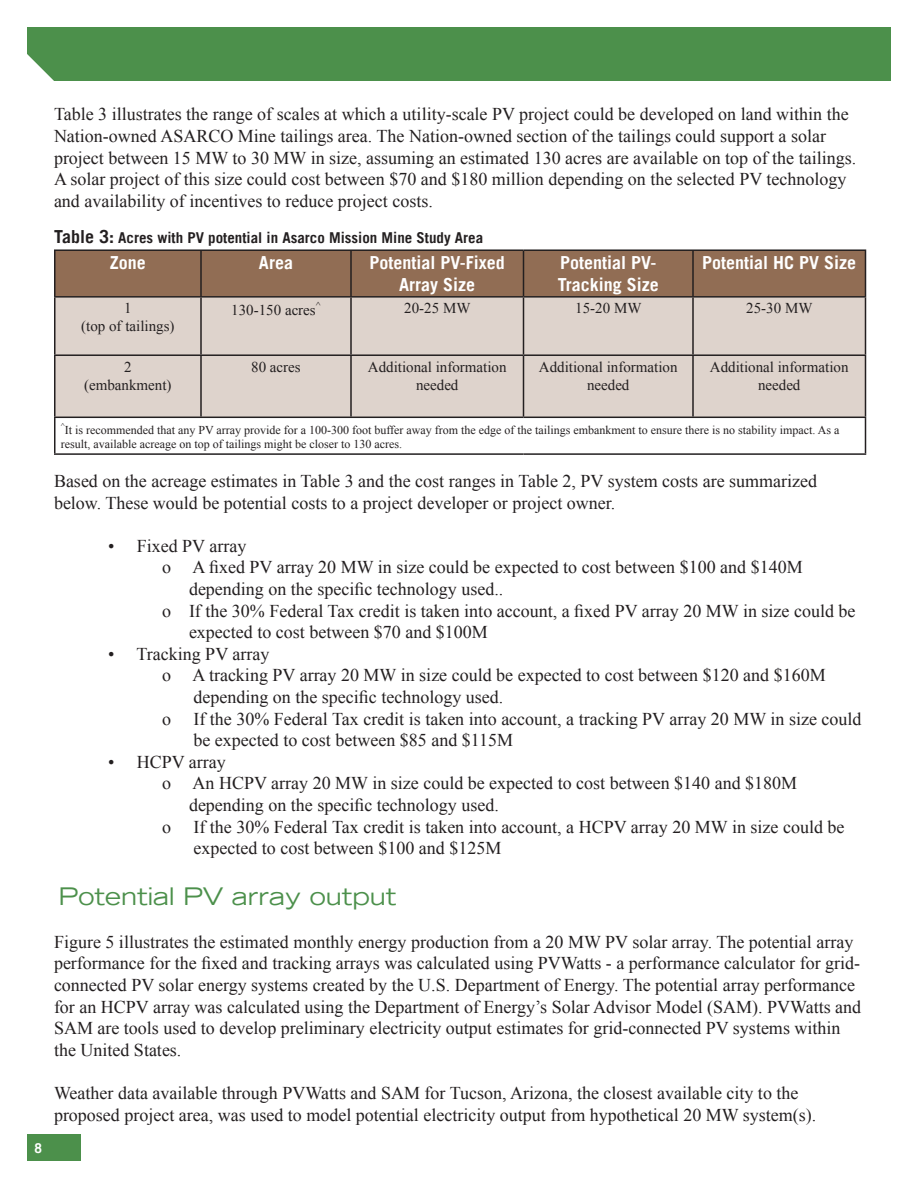
<style>
.page{position:relative;width:918px;height:1188px;background:#fff}
.page>*{position:absolute;margin:0;border:0;box-sizing:border-box;transform-origin:0 0}
.t1{font:expanded 24px "Trade Gothic LT";color:#4c904b}
.t2{font:18px/21.6px "Times New Roman";color:#231f20}
.t3{font:700 18px/21.6px "Trade Gothic LT";color:#fff;text-align:center}
.t4{font:15px/18px "Times New Roman";color:#231f20;text-align:center}
.t5{font:700 15px "Trade Gothic LT";color:#231f20}
.t6{font:700 13.5px "Trade Gothic LT";color:#fff}
.t7{font:12px/14.4px "Times New Roman";color:#231f20}
.s1{font-size:18px}
</style>
<div class="page">
<div style="left:27px;top:27px;width:864px;height:54px;background:#4c904b"></div>
<div style="left:27px;top:1134px;width:54px;height:27px;background:#4c904b"></div>
<svg style="left:27px;top:54px;width:27px;height:27px"></svg>
<div style="left:56px;top:251px;width:809px;height:45px;background:#916d54"></div>
<div style="left:56px;top:298px;width:809px;height:56px;background:#ded3cc"></div>
<div style="left:56px;top:356px;width:809px;height:61px;background:#ded3cc"></div>
<hr style="left:54px;top:249px;width:147px;height:2px;background:#231f20">
<hr style="left:54px;top:251px;width:2px;height:45px;background:#231f20">
<hr style="left:201px;top:249px;width:150px;height:2px;background:#231f20">
<hr style="left:200px;top:251px;width:2px;height:45px;background:#231f20">
<hr style="left:351px;top:249px;width:173px;height:2px;background:#231f20">
<hr style="left:350px;top:251px;width:2px;height:45px;background:#231f20">
<hr style="left:524px;top:249px;width:169px;height:2px;background:#231f20">
<hr style="left:523px;top:251px;width:1px;height:45px;background:#231f20">
<hr style="left:693px;top:249px;width:173px;height:2px;background:#231f20">
<hr style="left:692px;top:251px;width:2px;height:45px;background:#231f20">
<hr style="left:865px;top:251px;width:1px;height:45px;background:#231f20">
<hr style="left:54px;top:296px;width:147px;height:2px;background:#231f20">
<hr style="left:54px;top:298px;width:2px;height:56px;background:#231f20">
<hr style="left:201px;top:296px;width:150px;height:2px;background:#231f20">
<hr style="left:200px;top:298px;width:2px;height:56px;background:#231f20">
<hr style="left:351px;top:296px;width:173px;height:2px;background:#231f20">
<hr style="left:350px;top:298px;width:2px;height:56px;background:#231f20">
<hr style="left:524px;top:296px;width:169px;height:2px;background:#231f20">
<hr style="left:523px;top:298px;width:1px;height:56px;background:#231f20">
<hr style="left:693px;top:296px;width:173px;height:2px;background:#231f20">
<hr style="left:692px;top:298px;width:2px;height:56px;background:#231f20">
<hr style="left:865px;top:298px;width:1px;height:56px;background:#231f20">
<hr style="left:54px;top:354px;width:147px;height:2px;background:#231f20">
<hr style="left:54px;top:356px;width:2px;height:61px;background:#231f20">
<hr style="left:201px;top:354px;width:150px;height:2px;background:#231f20">
<hr style="left:200px;top:356px;width:2px;height:61px;background:#231f20">
<hr style="left:351px;top:354px;width:173px;height:2px;background:#231f20">
<hr style="left:350px;top:356px;width:2px;height:61px;background:#231f20">
<hr style="left:524px;top:354px;width:169px;height:2px;background:#231f20">
<hr style="left:523px;top:356px;width:1px;height:61px;background:#231f20">
<hr style="left:693px;top:354px;width:173px;height:2px;background:#231f20">
<hr style="left:692px;top:356px;width:2px;height:61px;background:#231f20">
<hr style="left:865px;top:356px;width:1px;height:61px;background:#231f20">
<hr style="left:54px;top:417px;width:147px;height:1px;background:#231f20">
<hr style="left:54px;top:418px;width:2px;height:35px;background:#231f20">
<hr style="left:201px;top:417px;width:150px;height:1px;background:#231f20">
<hr style="left:351px;top:417px;width:173px;height:1px;background:#231f20">
<hr style="left:524px;top:417px;width:169px;height:1px;background:#231f20">
<hr style="left:693px;top:417px;width:173px;height:1px;background:#231f20">
<hr style="left:865px;top:418px;width:1px;height:35px;background:#231f20">
<hr style="left:54px;top:453px;width:147px;height:2px;background:#231f20">
<hr style="left:201px;top:453px;width:150px;height:2px;background:#231f20">
<hr style="left:351px;top:453px;width:173px;height:2px;background:#231f20">
<hr style="left:524px;top:453px;width:169px;height:2px;background:#231f20">
<hr style="left:693px;top:453px;width:173px;height:2px;background:#231f20">
<p class="t6" style="left:34px;top:1139px;width:9px">8</p>
<p class="t2" style="left:54px;top:103px;width:804px">Table 3 illustrates the range of scales at which a utility-scale PV project could be developed on land within the Nation-owned ASARCO Mine tailings area. The Nation-owned section of the tailings could support a solar project between 15 MW to 30 MW in size, assuming an estimated 130 acres are available on top of the tailings.<br>A solar project of this size could cost between $70 and $180 million depending on the selected PV technology and availability of incentives to reduce project costs.</p>
<p class="t5" style="left:54px;top:229px;width:431px"><span class="s1">Table 3:</span> Acres with PV potential in Asarco Mission Mine Study Area</p>
<p class="t3" style="left:110px;top:252px;width:37px">Zone</p>
<p class="t3" style="left:259px;top:252px;width:36px">Area</p>
<p class="t3" style="left:370px;top:252px;width:137px">Potential PV-Fixed<br>Array Size</p>
<p class="t3" style="left:558px;top:252px;width:103px;text-align:left">Potential PV-<br>Tracking Size</p>
<p class="t3" style="left:702px;top:252px;width:156px">Potential HC PV Size</p>
<p class="t4" style="left:124px;top:299px;width:9px">1</p>
<p class="t4" style="left:81px;top:317px;width:95px">(top of tailings)</p>
<p class="t4" style="left:231px;top:301px;width:91px">130-150 acres<sup>^</sup></p>
<p class="t4" style="left:404px;top:299px;width:68px">20-25 MW</p>
<p class="t4" style="left:575px;top:299px;width:68px">15-20 MW</p>
<p class="t4" style="left:746px;top:299px;width:68px">25-30 MW</p>
<p class="t4" style="left:251px;top:357px;width:51px">80 acres</p>
<p class="t4" style="left:368px;top:357px;width:140px">Additional information needed</p>
<p class="t4" style="left:539px;top:357px;width:140px">Additional information needed</p>
<p class="t4" style="left:710px;top:357px;width:140px">Additional information needed</p>
<p class="t7" style="left:61px;top:422px;width:780px"><sup>^</sup>It is recommended that any PV array provide for a 100-300 foot buffer away from the edge of the tailings embankment to ensure there is no stability impact. As a result, available acreage on top of tailings might be closer to 130 acres.</p>
<p class="t2" style="left:54px;top:470px;width:765px">Based on the acreage estimates in Table 3 and the cost ranges in Table 2, PV system costs are summarized below. These would be potential costs to a project developer or project owner.</p>
<p class="t2" style="left:108px;top:535px;width:140px">• Fixed PV array</p>
<p class="t2" style="left:162px;top:556px;width:642px">o A fixed PV array 20 MW in size could be expected to cost between $100 and $140M</p>
<p class="t2" style="left:189px;top:578px;width:316px">depending on the specific technology used..</p>
<p class="t2" style="left:162px;top:599px;width:695px">o If the 30% Federal Tax credit is taken into account, a fixed PV array 20 MW in size could be</p>
<p class="t2" style="left:189px;top:621px;width:300px">expected to cost between $70 and $100M</p>
<p class="t2" style="left:108px;top:643px;width:163px">• Tracking PV array</p>
<p class="t2" style="left:162px;top:664px;width:665px">o A tracking PV array 20 MW in size could be expected to cost between $120 and $160M</p>
<p class="t2" style="left:194px;top:686px;width:311px">depending on the specific technology used.</p>
<p class="t2" style="left:162px;top:707px;width:10px">o</p>
<p class="t2" style="left:194px;top:707px;width:670px">If the 30% Federal Tax credit is taken into account, a tracking PV array 20 MW in size could</p>
<p class="t2" style="left:194px;top:729px;width:321px">be expected to cost between $85 and $115M</p>
<p class="t2" style="left:108px;top:751px;width:119px">• HCPV array</p>
<p class="t2" style="left:162px;top:772px;width:637px">o An HCPV array 20 MW in size could be expected to cost between $140 and $180M</p>
<p class="t2" style="left:189px;top:794px;width:311px">depending on the specific technology used.</p>
<p class="t2" style="left:162px;top:815px;width:10px">o</p>
<p class="t2" style="left:194px;top:815px;width:653px">If the 30% Federal Tax credit is taken into account, a HCPV array 20 MW in size could be</p>
<p class="t2" style="left:194px;top:837px;width:309px">expected to cost between $100 and $125M</p>
<p class="t1" style="left:58px;top:880px;width:339px">Potential PV array output</p>
<p class="t2" style="left:54px;top:931px;width:809px">Figure 5 illustrates the estimated monthly energy production from a 20 MW PV solar array. The potential array performance for the fixed and tracking arrays was calculated using PVWatts - a performance calculator for grid&shy;connected PV solar energy systems created by the U.S. Department of Energy. The potential array performance for an HCPV array was calculated using the Department of Energy’s Solar Advisor Model (SAM). PVWatts and SAM are tools used to develop preliminary electricity output estimates for grid-connected PV systems within the United States.</p>
<p class="t2" style="left:54px;top:1082px;width:764px">Weather data available through PVWatts and SAM for Tucson, Arizona, the closest available city to the proposed project area, was used to model potential electricity output from hypothetical 20 MW system(s).</p>
<p class="t4" style="left:124px;top:357px;width:9px">2</p>
<p class="t4" style="left:84px;top:375px;width:89px">(embankment)</p>
</div>
